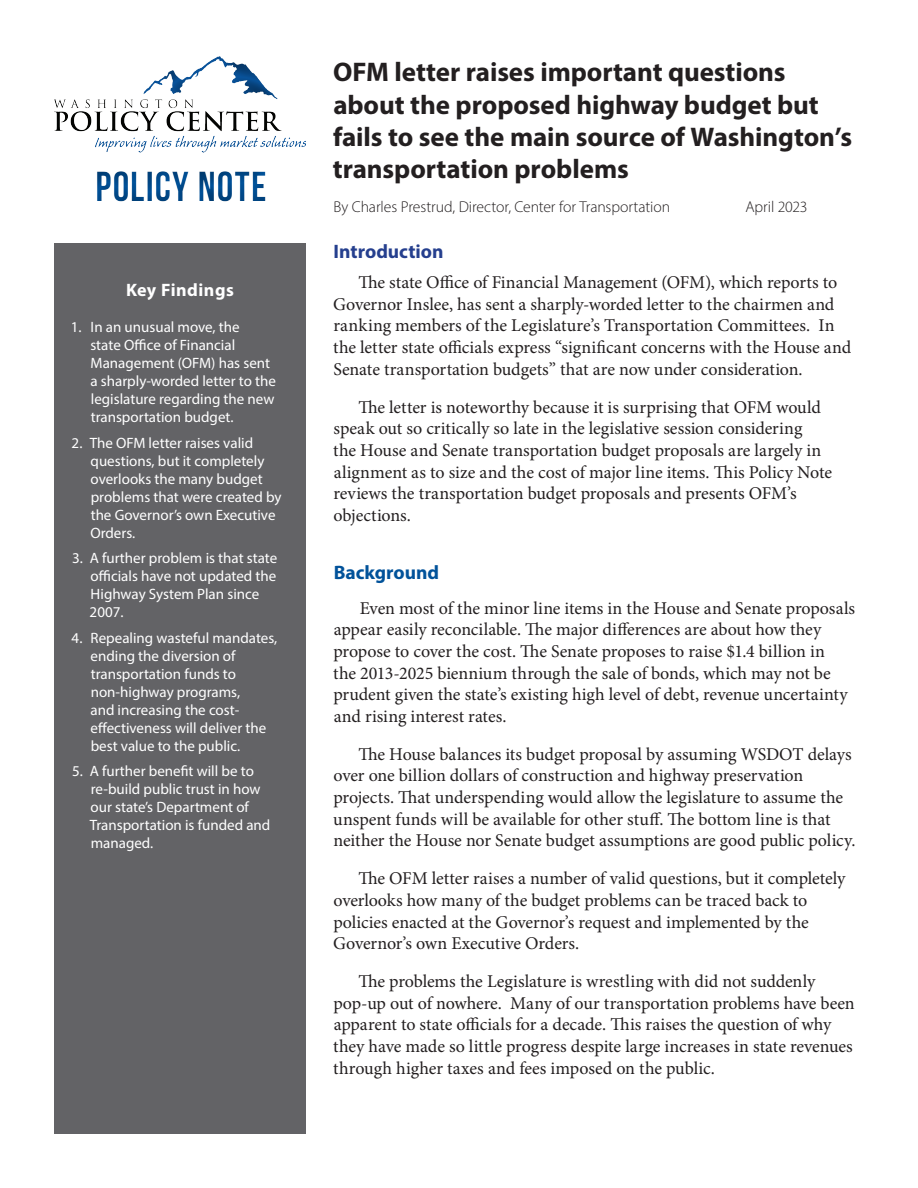
<style>
.page{position:relative;width:918px;height:1188px;background:#fff}
.page>*{position:absolute;margin:0;border:0;box-sizing:border-box;transform-origin:0 0}
.t1{font:42px "Bebas Neue";letter-spacing:.03em;color:#01529a}
.PB_Title{font:700 27px/32.4px "Myriad Pro";letter-spacing:-.005em;color:#231f20}
.PN_Header_1{font:700 19.5px "Myriad Pro";color:#253f8e}
.PB_Header_1{font:700 19.5px "Myriad Pro";color:#01529a}
.Main_Text{font:18px/21.6px "Minion Pro";letter-spacing:-.005em;color:#231f20}
.Key_Findings_header{font:700 18px "Myriad Pro";letter-spacing:.03em;color:#fff}
.PN_Byline{font:300 15.75px "Myriad Pro";letter-spacing:-.005em;color:#231f20}
.t2{font:15px/18px "Myriad Pro";color:#fff}
</style>
<div class="page">
<div style="left:54px;top:243px;width:252px;height:891px;background:#636366"></div>
<div style="left:42px;top:52px;width:268px;height:164px;background:#231f20;opacity:.5"></div>
<h1 class="t1" style="left:95px;top:163px;width:173px">POLICY NOTE</h1>
<p class="Key_Findings_header" style="left:126px;top:278px;width:109px">Key Findings</p>
<p class="t2" style="left:90px;top:318px;width:187px;text-indent:-20px">1. In an unusual move, the<br>state Office of Financial<br>Management (OFM) has sent a sharply-worded letter to the legislature regarding the new transportation budget.</p>
<p class="t2" style="left:90px;top:433px;width:193px;text-indent:-19px">2. The OFM letter raises valid questions, but it completely overlooks the many budget problems that were created by the Governor’s own Executive<br>Orders.</p>
<p class="t2" style="left:90px;top:549px;width:189px;text-indent:-18px">3. A further problem is that state officials have not updated the<br>Highway System Plan since<br>2007.</p>
<p class="t2" style="left:90px;top:628px;width:188px;text-indent:-19px">4. Repealing wasteful mandates, ending the diversion of transportation funds to non-highway programs,<br>and increasing the cost&shy;effectiveness will deliver the best value to the public.</p>
<p class="t2" style="left:90px;top:762px;width:182px;text-indent:-18px">5. A further benefit will be to re-build public trust in how our state’s Department of<br>Transportation is funded and managed.</p>
<p class="PB_Title" style="left:333px;top:55px;width:521px">OFM letter raises important questions about the proposed highway budget but fails to see the main source of Washington’s transportation problems</p>
<p class="PN_Byline" style="left:334px;top:197px;width:338px">By Charles Prestrud, Director, Center for Transportation</p>
<p class="PN_Byline" style="left:745px;top:197px;width:64px">April 2023</p>
<p class="PN_Header_1" style="left:334px;top:238px;width:111px">Introduction</p>
<p class="Main_Text" style="left:333px;top:272px;width:520px;text-indent:25px">The state Office of Financial Management (OFM), which reports to Governor Inslee, has sent a sharply-worded letter to the chairmen and ranking members of the Legislature’s Transportation Committees. In the letter state officials express “significant concerns with the House and Senate transportation budgets” that are now under consideration.</p>
<p class="Main_Text" style="left:333px;top:396px;width:500px;text-indent:25px">The letter is noteworthy because it is surprising that OFM would speak out so critically so late in the legislative session considering<br>the House and Senate transportation budget proposals are largely in alignment as to size and the cost of major line items. This Policy Note reviews the transportation budget proposals and presents OFM’s objections.</p>
<p class="PB_Header_1" style="left:334px;top:559px;width:107px">Background</p>
<p class="Main_Text" style="left:333px;top:597px;width:524px;text-indent:27px">Even most of the minor line items in the House and Senate proposals appear easily reconcilable. The major differences are about how they propose to cover the cost. The Senate proposes to raise $1.4 billion in<br>the 2013-2025 biennium through the sale of bonds, which may not be prudent given the state’s existing high level of debt, revenue uncertainty and rising interest rates.</p>
<p class="Main_Text" style="left:333px;top:743px;width:524px;text-indent:25px">The House balances its budget proposal by assuming WSDOT delays over one billion dollars of construction and highway preservation projects. That underspending would allow the legislature to assume the unspent funds will be available for other stuff. The bottom line is that neither the House nor Senate budget assumptions are good public policy.</p>
<p class="Main_Text" style="left:333px;top:868px;width:514px;text-indent:25px">The OFM letter raises a number of valid questions, but it completely overlooks how many of the budget problems can be traced back to policies enacted at the Governor’s request and implemented by the Governor’s own Executive Orders.</p>
<p class="Main_Text" style="left:333px;top:971px;width:523px;text-indent:25px">The problems the Legislature is wrestling with did not suddenly pop-up out of nowhere. Many of our transportation problems have been apparent to state officials for a decade. This raises the question of why they have made so little progress despite large increases in state revenues through higher taxes and fees imposed on the public.</p>
</div>
